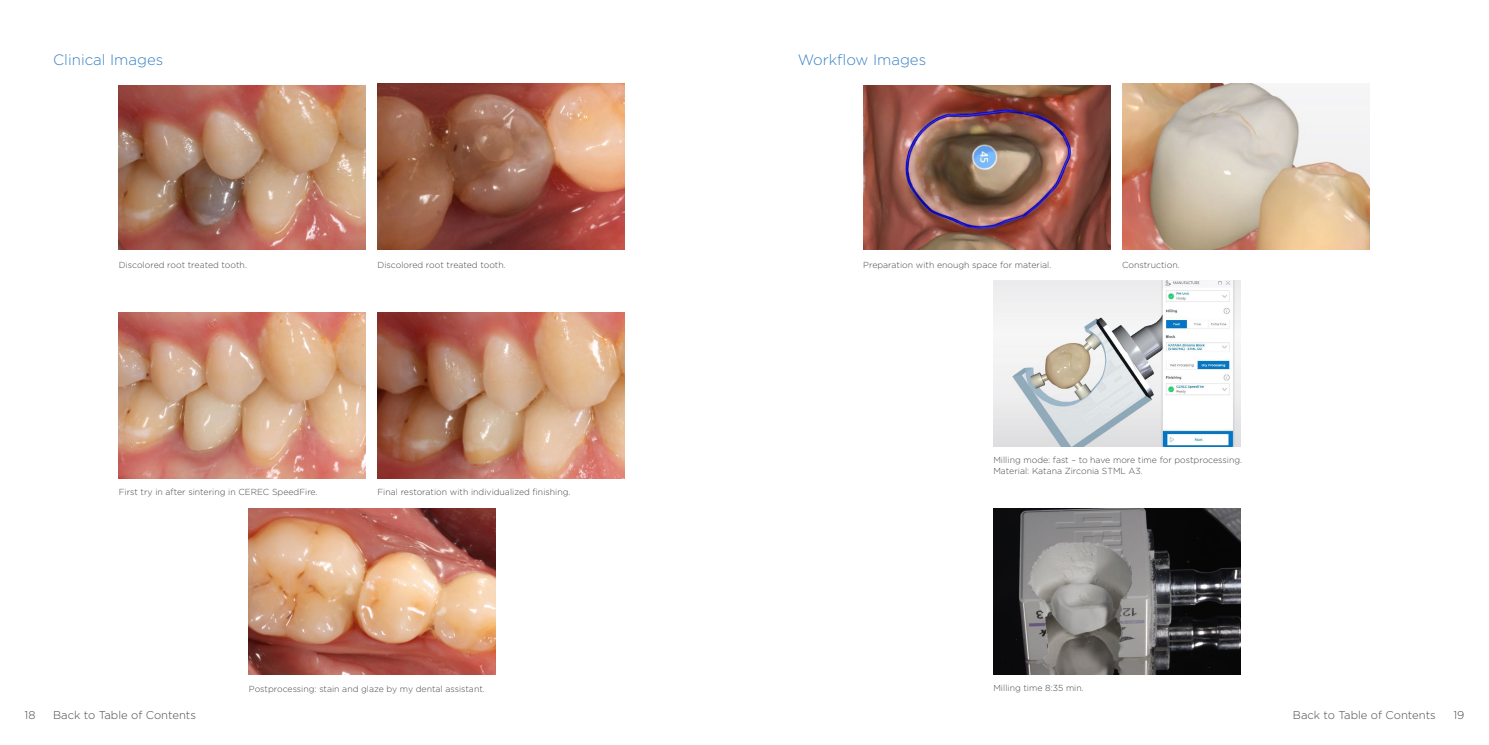
<style>
.page{position:relative;width:1489px;height:745px;background:#fff}
.page>*{position:absolute;margin:0;border:0;box-sizing:border-box;transform-origin:0 0}
.t1{font:300 15px "Gotham";color:#3a81c5}
.t2{font:300 11.25px "Gotham";color:#484848}
.t3{font:300 8.75px/11.2px "Gotham";color:#484848}
</style>
<div class="page">
<img style="left:119px;top:312px;width:246px;height:166px">
<img style="left:119px;top:85px;width:246px;height:165px">
<img style="left:993px;top:280px;width:246px;height:166px">
<img style="left:993px;top:508px;width:246px;height:165px">
<img style="left:377px;top:84px;width:247px;height:166px">
<img style="left:377px;top:312px;width:247px;height:166px">
<img style="left:249px;top:508px;width:246px;height:165px">
<img style="left:863px;top:85px;width:246px;height:165px">
<img style="left:1122px;top:84px;width:247px;height:166px">
<h1 class="t1" style="left:53px;top:50px;width:111px">Clinical Images</h1>
<h1 class="t1" style="left:797px;top:50px;width:130px">Workflow Images</h1>
<p class="t3" style="left:119px;top:259px;width:130px">Discolored root treated tooth.</p>
<p class="t3" style="left:377px;top:259px;width:130px">Discolored root treated tooth.</p>
<p class="t3" style="left:119px;top:485px;width:200px">First try in after sintering in CEREC SpeedFire.</p>
<p class="t3" style="left:377px;top:485px;width:194px">Final restoration with individualized finishing.</p>
<p class="t3" style="left:249px;top:682px;width:237px">Postprocessing: stain and glaze by my dental assistant.</p>
<p class="t3" style="left:863px;top:259px;width:190px">Preparation with enough space for material.</p>
<p class="t3" style="left:1121px;top:259px;width:59px">Construction.</p>
<p class="t3" style="left:993px;top:453px;width:250px">Milling mode: fast – to have more time for postprocessing.<br>Material: Katana Zirconia STML A3.</p>
<p class="t3" style="left:993px;top:682px;width:92px">Milling time 8:35 min.</p>
<p class="t2" style="left:53px;top:707px;width:144px">Back to Table of Contents</p>
<p class="t2" style="left:1292px;top:707px;width:144px">Back to Table of Contents</p>
<p class="t2" style="left:25px;top:707px;width:12px">18</p>
<p class="t2" style="left:1453px;top:707px;width:12px">19</p>
</div>
